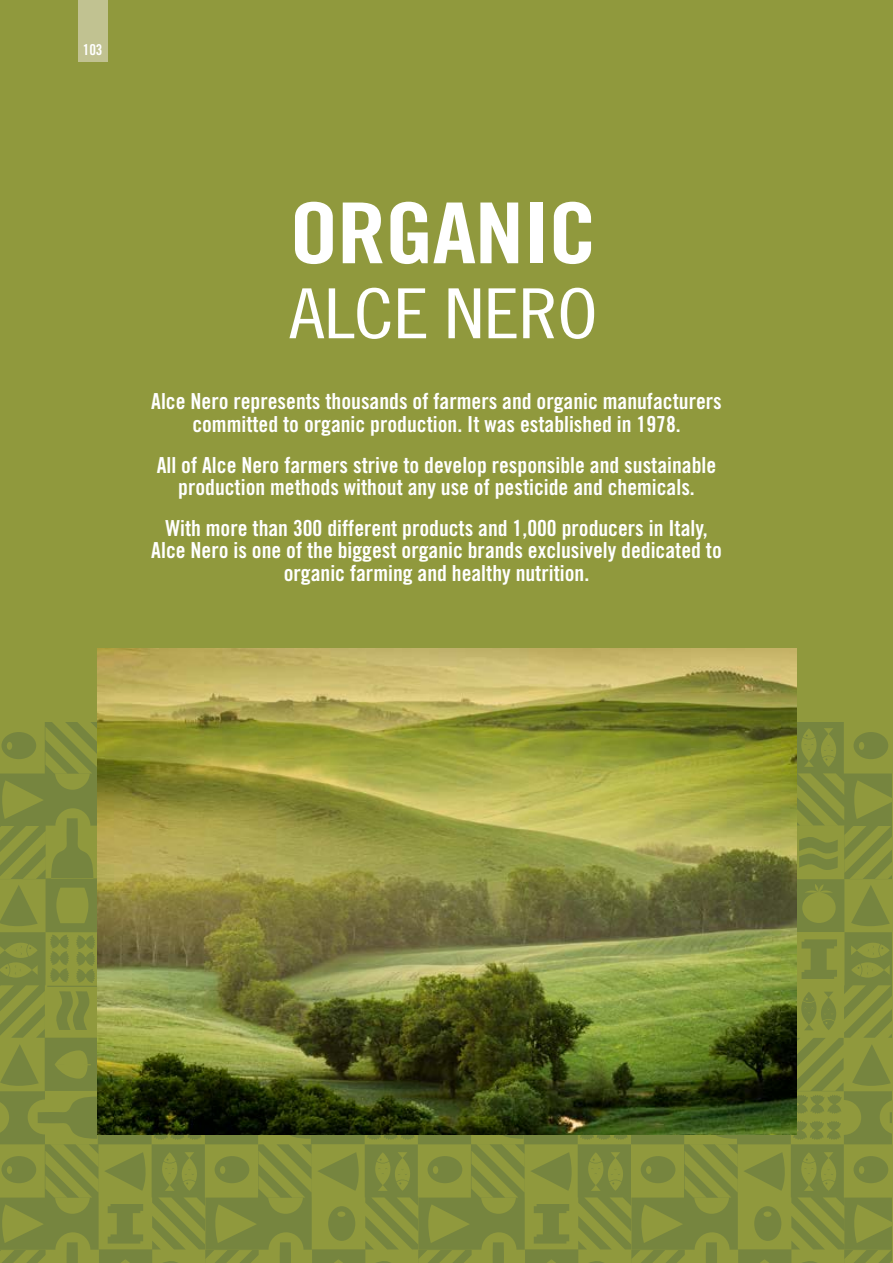
<style>
.page{position:relative;width:893px;height:1263px;background:#90993d}
.page>*{position:absolute;margin:0;border:0;box-sizing:border-box;transform-origin:0 0}
.t1{font:84.15px "Trade Gothic LT Std Bd Cn 20";letter-spacing:-.02em;color:#fff;scale:1.18 1}
.t2{font:69.15px "Trade Gothic LT Std Cn 18";letter-spacing:-.02em;color:#fff;scale:1.18 1}
.t3{font:22.05px/22.5px "Trade Gothic LT Std Bd Cn 20";color:#fff;text-align:center}
.t4{font:15px "Trade Gothic LT Std Bd Cn 20";color:#fff}
</style>
<div class="page">
<div style="left:78px;top:0;width:29px;height:62px;background:#c1c291"></div>
<svg style="left:0;top:723px;width:418px;height:540px"></svg>
<svg style="left:418px;top:723px;width:473px;height:540px"></svg>
<img style="left:98px;top:648px;width:698px;height:486px">
<p class="t4" style="left:83px;top:41px;width:21px">103</p>
<h1 class="t1" style="left:289px;top:182px;width:263px">ORGANIC</h1>
<h2 class="t2" style="left:289px;top:273px;width:264px">ALCE NERO</h2>
<p class="t3" style="left:151px;top:390px;width:572px">Alce Nero represents thousands of farmers and organic manufacturers committed to organic production. It was established in 1978.</p>
<p class="t3" style="left:157px;top:453px;width:561px">All of Alce Nero farmers strive to develop responsible and sustainable production methods without any use of pesticide and chemicals.</p>
<p class="t3" style="left:151px;top:517px;width:572px">With more than 300 different products and 1,000 producers in Italy,<br>Alce Nero is one of the biggest organic brands exclusively dedicated to organic farming and healthy nutrition.</p>
</div>
